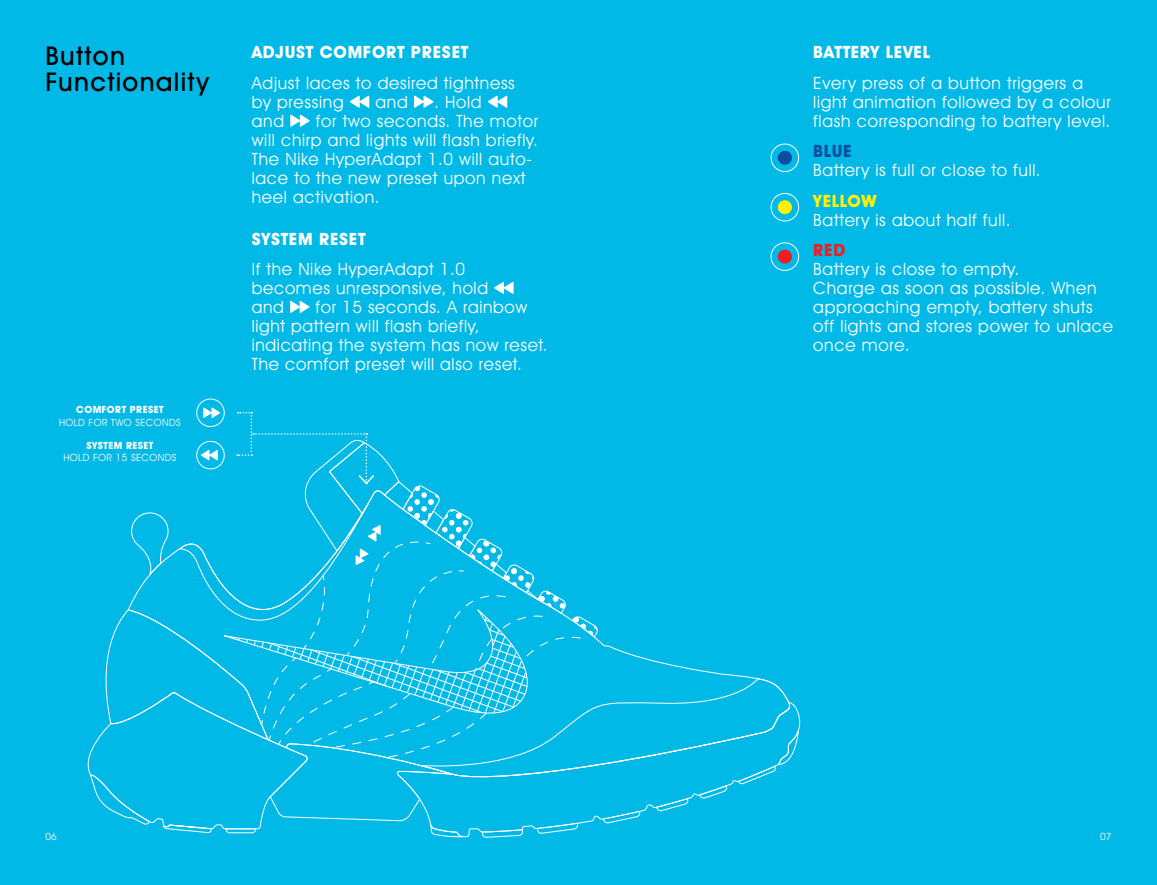
<style>
.page{position:relative;width:1157px;height:885px;background:#fff}
.page>*{position:absolute;margin:0;border:0;box-sizing:border-box;transform-origin:0 0}
.t1{font:500 26px/26px "Avant Garde IT Cby BT";letter-spacing:.05em;color:#000001}
.t2{font:17px/19px "Avant Garde IT Cby BT";letter-spacing:.04em;color:#fff}
.t3{font:700 17px "Avant Garde IT Cby BT";letter-spacing:.04em;color:#fff}
.t4{font:700 17px "Avant Garde IT Cby BT";letter-spacing:.04em;color:#fff101}
.t5{font:700 17px "Avant Garde IT Cby BT";color:#0d4da1}
.t6{font:700 17px "Avant Garde IT Cby BT";color:#ee1d23}
.t7{font:10px "Avant Garde IT Cby BT";letter-spacing:.04em;color:#fff}
.t8{font:700 10px "Avant Garde IT Cby BT";letter-spacing:.04em;color:#fff}
</style>
<div class="page">
<div style="left:0;top:0;width:1157px;height:884px;background:#00b9e6"></div>
<svg style="left:640px;top:677px;width:153px;height:109px"></svg>
<svg style="left:655px;top:798px;width:33px;height:14px"></svg>
<svg style="left:699px;top:784px;width:29px;height:15px"></svg>
<svg style="left:737px;top:725px;width:62px;height:60px"></svg>
<svg style="left:350px;top:95px;width:19px;height:13px"></svg>
<svg style="left:414px;top:95px;width:19px;height:13px"></svg>
<svg style="left:487px;top:95px;width:20px;height:13px"></svg>
<svg style="left:290px;top:114px;width:20px;height:13px"></svg>
<svg style="left:494px;top:281px;width:19px;height:13px"></svg>
<svg style="left:290px;top:300px;width:20px;height:13px"></svg>
<div style="left:196px;top:398px;width:29px;height:29px;border:1px solid #fff;border-radius:50%"></div>
<svg style="left:88px;top:407px;width:552px;height:431px"></svg>
<div style="left:196px;top:441px;width:29px;height:28px;border:1px solid #fff;border-radius:50%"></div>
<div style="left:770px;top:193px;width:29px;height:28px;border:1px solid #fff;border-radius:50%"></div>
<div style="left:777px;top:200px;width:15px;height:14px;background:#fff101;border-radius:50%"></div>
<div style="left:770px;top:143px;width:29px;height:29px;border:1px solid #fff;border-radius:50%"></div>
<div style="left:777px;top:151px;width:15px;height:14px;background:#0d4da1;border-radius:50%"></div>
<div style="left:770px;top:242px;width:29px;height:29px;border:1px solid #fff;border-radius:50%"></div>
<div style="left:777px;top:250px;width:15px;height:13px;background:#ee1d23;border-radius:50%"></div>
<h1 class="t1" style="left:45px;top:43px;width:165px">Button<br>Functionality</h1>
<p class="t8" style="left:76px;top:404px;width:89px">COMFORT PRESET</p>
<p class="t7" style="left:59px;top:416px;width:123px">HOLD FOR TWO SECONDS</p>
<p class="t8" style="left:86px;top:439px;width:68px">SYSTEM RESET</p>
<p class="t7" style="left:63px;top:451px;width:115px">HOLD FOR 15 SECONDS</p>
<p class="t3" style="left:252px;top:42px;width:218px">ADJUST COMFORT PRESET</p>
<p class="t2" style="left:252px;top:73px;width:265px">Adjust laces to desired tightness by pressing</p>
<p class="t2" style="left:375px;top:92px;width:34px">and</p>
<p class="t2" style="left:434px;top:92px;width:49px">. Hold</p>
<p class="t2" style="left:252px;top:111px;width:288px;text-indent:64px">for two seconds. The motor will chirp and lights will flash briefly.<br>The Nike HyperAdapt 1.0 will auto&shy;lace to the new preset upon next heel activation.</p>
<p class="t3" style="left:252px;top:228px;width:115px">SYSTEM RESET</p>
<p class="t2" style="left:252px;top:259px;width:238px">If the Nike HyperAdapt 1.0 becomes unresponsive, hold and</p>
<p class="t2" style="left:252px;top:111px;width:34px">and</p>
<p class="t2" style="left:252px;top:297px;width:297px;text-indent:64px">for 15 seconds. A rainbow light pattern will flash briefly, indicating the system has now reset.<br>The comfort preset will also reset.</p>
<p class="t3" style="left:813px;top:42px;width:118px">BATTERY LEVEL</p>
<p class="t2" style="left:813px;top:73px;width:299px">Every press of a button triggers a light animation followed by a colour flash corresponding to battery level.</p>
<p class="t5" style="left:813px;top:141px;width:40px">BLUE</p>
<p class="t2" style="left:813px;top:160px;width:229px">Battery is full or close to full.</p>
<p class="t4" style="left:813px;top:190px;width:65px">YELLOW</p>
<p class="t2" style="left:813px;top:210px;width:199px">Battery is about half full.</p>
<p class="t6" style="left:813px;top:239px;width:33px">RED</p>
<p class="t2" style="left:813px;top:259px;width:301px">Battery is close to empty.<br>Charge as soon as possible. When approaching empty, battery shuts off lights and stores power to unlace once more.</p>
<p class="t7" style="left:45px;top:829px;width:13px">06</p>
<p class="t7" style="left:1100px;top:829px;width:13px">07</p>
</div>
